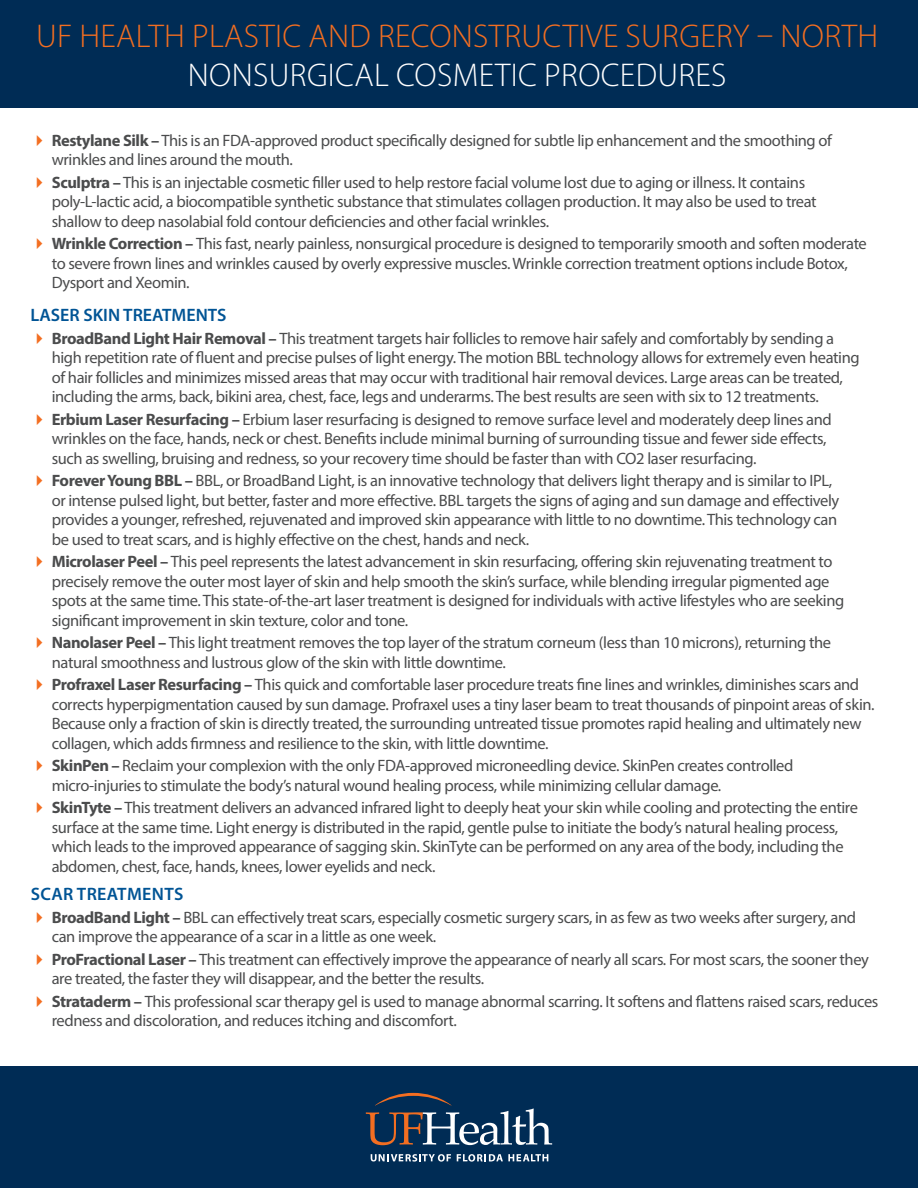
<style>
.page{position:relative;width:918px;height:1188px;background:#fff}
.page>*{position:absolute;margin:0;border:0;box-sizing:border-box;transform-origin:0 0}
.t1{font:300 33px "Myriad Pro";letter-spacing:.01em;color:#f36e21}
.t2{font:300 33px "Myriad Pro";letter-spacing:.01em;color:#fff}
.t3{font:600 18px "Myriad Pro";color:#005495}
.t4{font:600 18px "Myriad Pro";letter-spacing:.02em;color:#005495}
.t5{font:16.5px/19.5px "Myriad Pro";letter-spacing:-.025em;color:#4b4c4d}
.s1{font-weight:700}
</style>
<div class="page">
<div style="left:0;top:1066px;width:918px;height:122px;background:#002c55"></div>
<svg style="left:366px;top:1093px;width:186px;height:69px"></svg>
<div style="left:0;top:0;width:918px;height:108px;background:#002c55"></div>
<h1 class="t1" style="left:36px;top:16px;width:844px">UF HEALTH PLASTIC AND RECONSTRUCTIVE SURGERY – NORTH</h1>
<h1 class="t2" style="left:188px;top:55px;width:540px">NONSURGICAL COSMETIC PROCEDURES</h1>
<p class="t5" style="left:52px;top:130px;width:782px"><span class="s1">Restylane Silk –</span> This is an FDA-approved product specifically designed for subtle lip enhancement and the smoothing of wrinkles and lines around the mouth.</p>
<p class="t5" style="left:52px;top:172px;width:766px"><span class="s1">Sculptra –</span> This is an injectable cosmetic filler used to help restore facial volume lost due to aging or illness. It contains poly-L-lactic acid, a biocompatible synthetic substance that stimulates collagen production. It may also be used to treat shallow to deep nasolabial fold contour deficiencies and other facial wrinkles.</p>
<p class="t5" style="left:52px;top:234px;width:817px"><span class="s1">Wrinkle Correction –</span> This fast, nearly painless, nonsurgical procedure is designed to temporarily smooth and soften moderate to severe frown lines and wrinkles caused by overly expressive muscles. Wrinkle correction treatment options include Botox,<br>Dysport and Xeomin.</p>
<p class="t3" style="left:31px;top:304px;width:198px">LASER SKIN TREATMENTS</p>
<p class="t5" style="left:52px;top:328px;width:809px"><span class="s1">BroadBand Light Hair Removal –</span> This treatment targets hair follicles to remove hair safely and comfortably by sending a high repetition rate of fluent and precise pulses of light energy. The motion BBL technology allows for extremely even heating of hair follicles and minimizes missed areas that may occur with traditional hair removal devices. Large areas can be treated, including the arms, back, bikini area, chest, face, legs and underarms. The best results are seen with six to 12 treatments.</p>
<p class="t5" style="left:52px;top:409px;width:782px"><span class="s1">Erbium Laser Resurfacing –</span> Erbium laser resurfacing is designed to remove surface level and moderately deep lines and wrinkles on the face, hands, neck or chest. Benefits include minimal burning of surrounding tissue and fewer side effects, such as swelling, bruising and redness, so your recovery time should be faster than with CO2 laser resurfacing.</p>
<p class="t5" style="left:52px;top:471px;width:789px"><span class="s1">Forever Young BBL –</span> BBL, or BroadBand Light, is an innovative technology that delivers light therapy and is similar to IPL, or intense pulsed light, but better, faster and more effective. BBL targets the signs of aging and sun damage and effectively provides a younger, refreshed, rejuvenated and improved skin appearance with little to no downtime. This technology can be used to treat scars, and is highly effective on the chest, hands and neck.</p>
<p class="t5" style="left:52px;top:552px;width:794px"><span class="s1">Microlaser Peel –</span> This peel represents the latest advancement in skin resurfacing, offering skin rejuvenating treatment to precisely remove the outer most layer of skin and help smooth the skin’s surface, while blending irregular pigmented age spots at the same time. This state-of-the-art laser treatment is designed for individuals with active lifestyles who are seeking significant improvement in skin texture, color and tone.</p>
<p class="t5" style="left:52px;top:633px;width:781px"><span class="s1">Nanolaser Peel –</span> This light treatment removes the top layer of the stratum corneum (less than 10 microns), returning the natural smoothness and lustrous glow of the skin with little downtime.</p>
<p class="t5" style="left:52px;top:675px;width:824px"><span class="s1">Profraxel Laser Resurfacing –</span> This quick and comfortable laser procedure treats fine lines and wrinkles, diminishes scars and corrects hyperpigmentation caused by sun damage. Profraxel uses a tiny laser beam to treat thousands of pinpoint areas of skin.<br>Because only a fraction of skin is directly treated, the surrounding untreated tissue promotes rapid healing and ultimately new collagen, which adds firmness and resilience to the skin, with little downtime.</p>
<p class="t5" style="left:52px;top:756px;width:743px"><span class="s1">SkinPen –</span> Reclaim your complexion with the only FDA-approved microneedling device. SkinPen creates controlled micro-injuries to stimulate the body’s natural wound healing process, while minimizing cellular damage.</p>
<p class="t5" style="left:52px;top:798px;width:808px"><span class="s1">SkinTyte –</span> This treatment delivers an advanced infrared light to deeply heat your skin while cooling and protecting the entire surface at the same time. Light energy is distributed in the rapid, gentle pulse to initiate the body’s natural healing process, which leads to the improved appearance of sagging skin. SkinTyte can be performed on any area of the body, including the abdomen, chest, face, hands, knees, lower eyelids and neck.</p>
<p class="t4" style="left:31px;top:883px;width:154px">SCAR TREATMENTS</p>
<p class="t5" style="left:52px;top:907px;width:806px"><span class="s1">BroadBand Light –</span> BBL can effectively treat scars, especially cosmetic surgery scars, in as few as two weeks after surgery, and can improve the appearance of a scar in a little as one week.</p>
<p class="t5" style="left:52px;top:949px;width:819px"><span class="s1">ProFractional Laser –</span> This treatment can effectively improve the appearance of nearly all scars. For most scars, the sooner they are treated, the faster they will disappear, and the better the results.</p>
<p class="t5" style="left:52px;top:991px;width:828px"><span class="s1">Strataderm –</span> This professional scar therapy gel is used to manage abnormal scarring. It softens and flattens raised scars, reduces redness and discoloration, and reduces itching and discomfort.</p>
</div>
